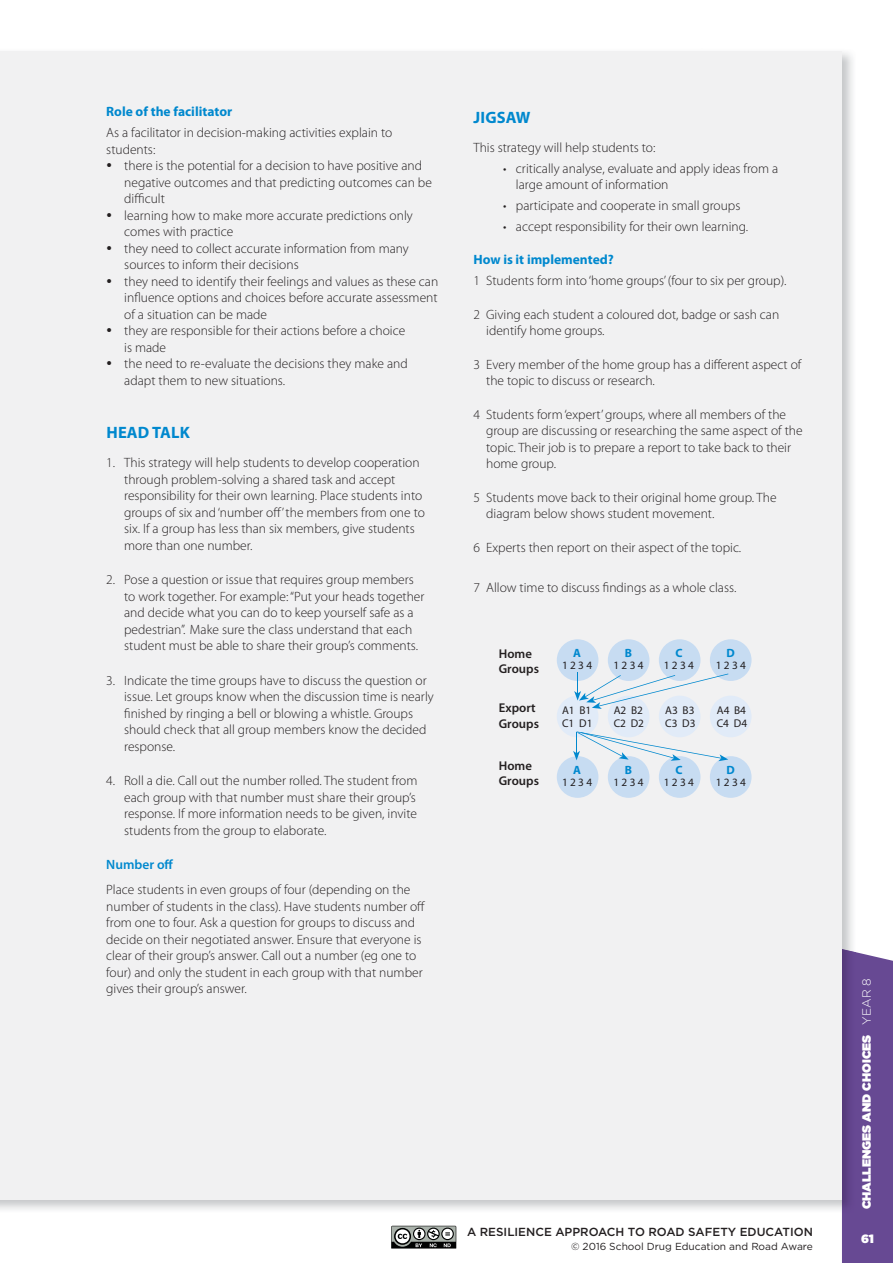
<style>
.page{position:relative;width:893px;height:1263px;background:#fff}
.page>*{position:absolute;margin:0;border:0;box-sizing:border-box;transform-origin:0 0}
.t1{font:700 16.5px "Myriad Pro";letter-spacing:.01em;color:#0088ce}
.t2{font:300 13.5px/16.5px "Myriad Pro";color:#231f20}
.t3{font:700 13.5px "Myriad Pro";color:#0088ce}
.t4{font:600 13.5px "Myriad Pro";color:#0088ce}
.t5{font:600 12.75px/15.3px "Myriad Pro";color:#231f20}
.t6{font:900 12px "Gotham";color:#fff}
.t7{font:700 12px "Myriad";color:#0088ce}
.t8{font:500 11.7px "Gotham";color:#231f20}
.t9{font:11.25px/13.5px "Myriad";color:#231f20}
.t10{font:10.2px "Gotham";color:#231f20}
.s1{font-weight:300}
</style>
<div class="page">
<div style="left:842px;top:952px;width:51px;height:311px;background:#674993"></div>
<img style="left:842px;top:949px;width:14px;height:264px">
<div style="left:0;top:51px;width:842px;height:1148px;background:#f1f1f2"></div>
<svg style="left:391px;top:1226px;width:65px;height:22px"></svg>
<div style="left:557px;top:639px;width:41px;height:42px;background:#c7dcf2;border-radius:50%"></div>
<div style="left:608px;top:639px;width:41px;height:42px;background:#c7dcf2;border-radius:50%"></div>
<div style="left:659px;top:639px;width:41px;height:42px;background:#c7dcf2;border-radius:50%"></div>
<div style="left:710px;top:639px;width:41px;height:42px;background:#c7dcf2;border-radius:50%"></div>
<div style="left:557px;top:696px;width:41px;height:41px;background:#e1ebf8;border-radius:50%"></div>
<div style="left:608px;top:696px;width:41px;height:41px;background:#e1ebf8;border-radius:50%"></div>
<div style="left:659px;top:696px;width:41px;height:41px;background:#e1ebf8;border-radius:50%"></div>
<div style="left:710px;top:696px;width:41px;height:41px;background:#e1ebf8;border-radius:50%"></div>
<div style="left:557px;top:756px;width:41px;height:42px;background:#c7dcf2;border-radius:50%"></div>
<div style="left:608px;top:756px;width:41px;height:42px;background:#c7dcf2;border-radius:50%"></div>
<div style="left:659px;top:756px;width:41px;height:42px;background:#c7dcf2;border-radius:50%"></div>
<div style="left:710px;top:756px;width:41px;height:42px;background:#c7dcf2;border-radius:50%"></div>
<svg style="left:573px;top:731px;width:155px;height:30px"></svg>
<svg style="left:574px;top:672px;width:154px;height:37px"></svg>
<p class="t3" style="left:106px;top:107px;width:127px">Role of the facilitator</p>
<p class="t2" style="left:106px;top:125px;width:287px">As a facilitator in decision-making activities explain to students:</p>
<p class="t2" style="left:124px;top:158px;width:316px">there is the potential for a decision to have positive and negative outcomes and that predicting outcomes can be difficult<br>learning how to make more accurate predictions only comes with practice<br>they need to collect accurate information from many sources to inform their decisions<br>they need to identify their feelings and values as these can influence options and choices before accurate assessment of a situation can be made<br>they are responsible for their actions before a choice<br>is made<br>the need to re-evaluate the decisions they make and adapt them to new situations.</p>
<p class="t1" style="left:106px;top:426px;width:85px">HEAD TALK</p>
<p class="t2" style="left:124px;top:455px;width:302px;text-indent:-18px">1. This strategy will help students to develop cooperation through problem-solving a shared task and accept responsibility for their own learning. Place students into groups of six and ‘number off’ the members from one to six. If a group has less than six members, give students more than one number.</p>
<p class="t2" style="left:124px;top:572px;width:302px;text-indent:-18px">2. Pose a question or issue that requires group members to work together. For example: “Put your heads together and decide what you can do to keep yourself safe as a pedestrian”. Make sure the class understand that each student must be able to share their group’s comments.</p>
<p class="t2" style="left:124px;top:673px;width:311px;text-indent:-18px">3. Indicate the time groups have to discuss the question or issue. Let groups know when the discussion time is nearly finished by ringing a bell or blowing a whistle. Groups should check that all group members know the decided response.</p>
<p class="t2" style="left:124px;top:773px;width:295px;text-indent:-18px">4. Roll a die. Call out the number rolled. The student from each group with that number must share their group’s response. If more information needs to be given, invite students from the group to elaborate.</p>
<p class="t4" style="left:106px;top:859px;width:69px">Number off</p>
<p class="t2" style="left:106px;top:882px;width:320px">Place students in even groups of four (depending on the number of students in the class). Have students number off from one to four. Ask a question for groups to discuss and decide on their negotiated answer. Ensure that everyone is clear of their group’s answer. Call out a number (eg one to four) and only the student in each group with that number gives their group’s answer.</p>
<p class="t1" style="left:474px;top:111px;width:58px">JIGSAW</p>
<p class="t2" style="left:473px;top:140px;width:184px">This strategy will help students to:</p>
<p class="t2" style="left:516px;top:161px;width:264px;text-indent:-13px">• critically analyse, evaluate and apply ideas from a large amount of information</p>
<p class="t2" style="left:503px;top:198px;width:239px">• participate and cooperate in small groups</p>
<p class="t2" style="left:503px;top:219px;width:247px">• accept responsibility for their own learning.</p>
<p class="t3" style="left:473px;top:255px;width:142px">How is it implemented?</p>
<p class="t2" style="left:473px;top:273px;width:315px">1 Students form into ‘home groups’ (four to six per group).</p>
<p class="t2" style="left:486px;top:307px;width:295px;text-indent:-13px">2 Giving each student a coloured dot, badge or sash can identify home groups.</p>
<p class="t2" style="left:486px;top:357px;width:317px;text-indent:-13px">3 Every member of the home group has a different aspect of the topic to discuss or research.</p>
<p class="t2" style="left:486px;top:407px;width:318px;text-indent:-13px">4 Students form ‘expert’ groups, where all members of the group are discussing or researching the same aspect of the topic. Their job is to prepare a report to take back to their home group.</p>
<p class="t2" style="left:486px;top:490px;width:292px;text-indent:-13px">5 Students move back to their original home group. The diagram below shows student movement.</p>
<p class="t2" style="left:473px;top:540px;width:269px">6 Experts then report on their aspect of the topic.</p>
<p class="t2" style="left:473px;top:580px;width:264px">7 Allow time to discuss findings as a whole class.</p>
<p class="t5" style="left:499px;top:646px;width:42px">Home<br>Groups</p>
<p class="t5" style="left:499px;top:701px;width:42px">Export<br>Groups</p>
<p class="t5" style="left:499px;top:759px;width:42px">Home<br>Groups</p>
<p class="t7" style="left:573px;top:648px;width:9px">A</p>
<p class="t7" style="left:625px;top:648px;width:9px">B</p>
<p class="t7" style="left:675px;top:648px;width:9px">C</p>
<p class="t7" style="left:727px;top:648px;width:10px">D</p>
<p class="t9" style="left:562px;top:659px;width:32px">1 2 3 4</p>
<p class="t9" style="left:613px;top:659px;width:32px">1 2 3 4</p>
<p class="t9" style="left:664px;top:659px;width:32px">1 2 3 4</p>
<p class="t9" style="left:716px;top:659px;width:32px">1 2 3 4</p>
<p class="t9" style="left:562px;top:704px;width:32px">A1 B1<br>C1 D1</p>
<p class="t9" style="left:614px;top:704px;width:32px">A2 B2<br>C2 D2</p>
<p class="t9" style="left:665px;top:704px;width:32px">A3 B3<br>C3 D3</p>
<p class="t9" style="left:717px;top:704px;width:32px">A4 B4<br>C4 D4</p>
<p class="t7" style="left:573px;top:765px;width:9px">A</p>
<p class="t7" style="left:625px;top:765px;width:9px">B</p>
<p class="t7" style="left:675px;top:765px;width:9px">C</p>
<p class="t7" style="left:727px;top:765px;width:10px">D</p>
<p class="t9" style="left:562px;top:776px;width:32px">1 2 3 4</p>
<p class="t9" style="left:613px;top:776px;width:32px">1 2 3 4</p>
<p class="t9" style="left:664px;top:776px;width:32px">1 2 3 4</p>
<p class="t9" style="left:716px;top:776px;width:32px">1 2 3 4</p>
<p class="t8" style="left:467px;top:1227px;width:347px">A RESILIENCE APPROACH TO ROAD SAFETY EDUCATION</p>
<p class="t10" style="left:571px;top:1243px;width:243px">© 2016 School Drug Education and Road Aware</p>
<p class="t6" style="left:861px;top:1209px;width:232px;rotate:-90deg">CHALLENGES AND CHOICES <span class="s1">YEAR 8</span></p>
<p class="t6" style="left:861px;top:1233px;width:14px">61</p>
</div>
